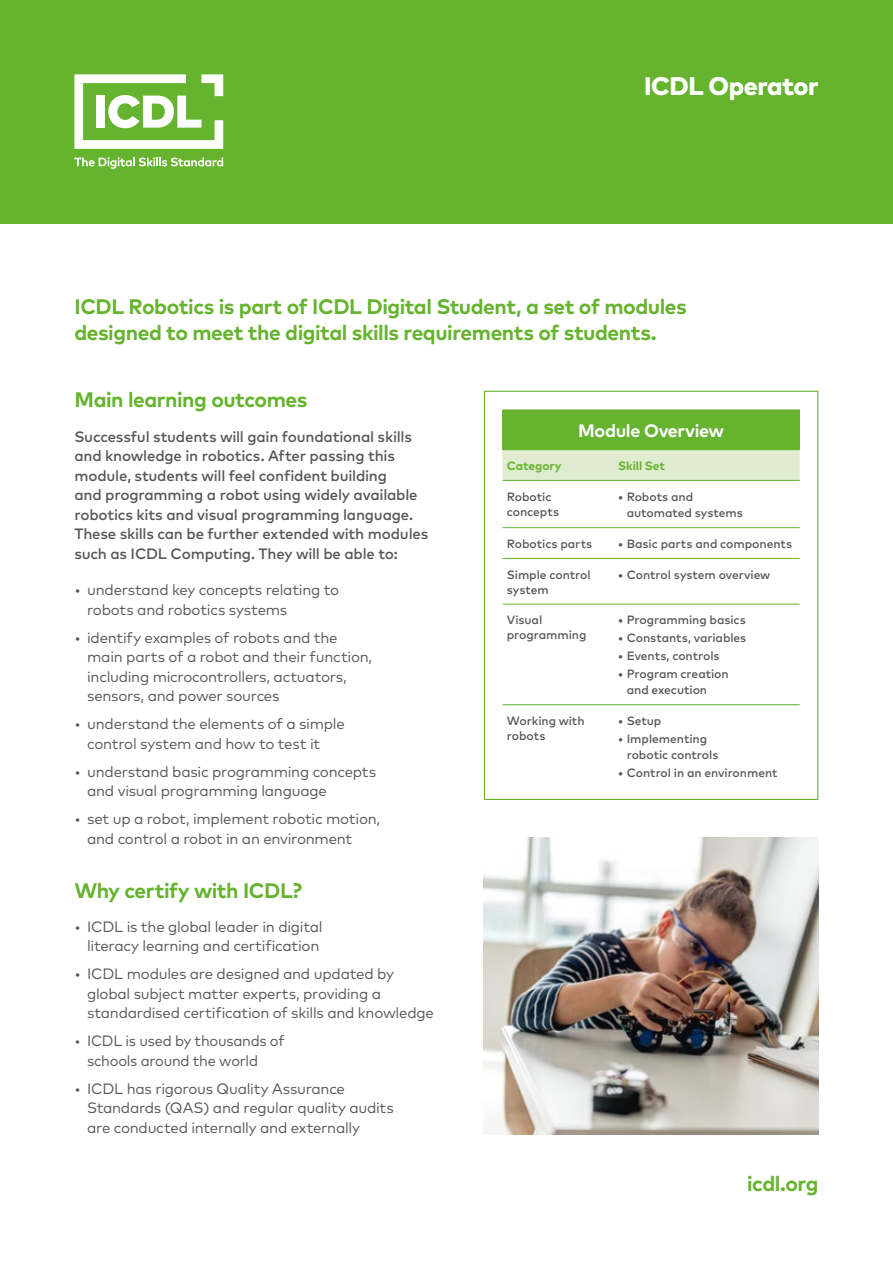
<style>
.page{position:relative;width:893px;height:1263px;background:#fff}
.page>*{position:absolute;margin:0;border:0;box-sizing:border-box;transform-origin:0 0}
.t1{font:800 25.5px "Mark Pro";letter-spacing:-.02em;color:#fff}
.t2{font:700 21px/25.5px "Mark Pro";letter-spacing:-.02em;color:#65b32e}
.t3{font:700 18px "Mark Pro";letter-spacing:-.02em;color:#fff}
.t4{font:15px/19.5px "Mark Pro";letter-spacing:-.015em;color:#575756}
.t5{font:500 15px/19.5px "Mark Pro";letter-spacing:-.015em;color:#575756}
.t6{font:500 12px/15px "Mark Pro";letter-spacing:-.005em;color:#575756}
.t7{font:700 12px "Mark Pro";letter-spacing:-.005em;color:#65b32e}
</style>
<div class="page">
<div style="left:0;top:0;width:893px;height:223px;background:#65b32e"></div>
<svg style="left:74px;top:74px;width:149px;height:75px"></svg>
<svg style="left:74px;top:157px;width:149px;height:12px"></svg>
<div style="left:503px;top:410px;width:297px;height:40px;background:#65b32e"></div>
<div style="left:503px;top:450px;width:297px;height:30px;background:#e0ecd0"></div>
<hr style="left:503px;top:527px;width:111px;height:1px;background:#65b32e">
<hr style="left:614px;top:527px;width:186px;height:1px;background:#65b32e">
<hr style="left:503px;top:558px;width:111px;height:1px;background:#65b32e">
<hr style="left:614px;top:558px;width:186px;height:1px;background:#65b32e">
<hr style="left:503px;top:604px;width:111px;height:1px;background:#65b32e">
<hr style="left:614px;top:604px;width:186px;height:1px;background:#65b32e">
<hr style="left:503px;top:704px;width:111px;height:1px;background:#65b32e">
<hr style="left:503px;top:480px;width:111px;height:1px;background:#65b32e">
<hr style="left:614px;top:480px;width:186px;height:1px;background:#65b32e">
<hr style="left:614px;top:704px;width:186px;height:1px;background:#65b32e">
<div style="left:484px;top:391px;width:334px;height:409px;border:1px solid #65b32e"></div>
<img style="left:484px;top:837px;width:335px;height:298px">
<h1 class="t1" style="left:644px;top:66px;width:176px">ICDL Operator</h1>
<h2 class="t2" style="left:74px;top:292px;width:614px">ICDL Robotics is part of ICDL Digital Student, a set of modules designed to meet the digital skills requirements of students.</h2>
<h2 class="t2" style="left:74px;top:385px;width:235px">Main learning outcomes</h2>
<p class="t5" style="left:74px;top:425px;width:355px">Successful students will gain foundational skills and knowledge in robotics. After passing this module, students will feel confident building<br>and programming a robot using widely available robotics kits and visual programming language.<br>These skills can be further extended with modules such as ICDL Computing. They will be able to:</p>
<p class="t4" style="left:87px;top:579px;width:254px;text-indent:-13px">• understand key concepts relating to robots and robotics systems</p>
<p class="t4" style="left:87px;top:626px;width:287px;text-indent:-13px">• identify examples of robots and the main parts of a robot and their function, including microcontrollers, actuators, sensors, and power sources</p>
<p class="t4" style="left:87px;top:713px;width:259px;text-indent:-13px">• understand the elements of a simple control system and how to test it</p>
<p class="t4" style="left:87px;top:760px;width:291px;text-indent:-13px">• understand basic programming concepts and visual programming language</p>
<p class="t4" style="left:87px;top:808px;width:295px;text-indent:-13px">• set up a robot, implement robotic motion, and control a robot in an environment</p>
<h2 class="t2" style="left:74px;top:875px;width:229px">Why certify with ICDL?</h2>
<p class="t4" style="left:74px;top:916px;width:250px;text-align:right">• ICDL is the global leader in digital literacy learning and certification</p>
<p class="t4" style="left:87px;top:963px;width:348px;text-indent:-13px">• ICDL modules are designed and updated by global subject matter experts, providing a standardised certification of skills and knowledge</p>
<p class="t4" style="left:87px;top:1030px;width:199px;text-indent:-13px">• ICDL is used by thousands of schools around the world</p>
<p class="t4" style="left:87px;top:1078px;width:308px;text-indent:-13px">• ICDL has rigorous Quality Assurance<br>Standards (QAS) and regular quality audits are conducted internally and externally</p>
<p class="t3" style="left:578px;top:417px;width:148px">Module Overview</p>
<p class="t7" style="left:507px;top:456px;width:56px">Category</p>
<p class="t7" style="left:618px;top:456px;width:48px">Skill Set</p>
<p class="t6" style="left:507px;top:488px;width:54px">Robotic concepts</p>
<p class="t6" style="left:627px;top:487px;width:118px;line-height:16.5px;text-indent:-9px">• Robots and automated systems</p>
<p class="t6" style="left:507px;top:535px;width:87px">Robotics parts</p>
<p class="t6" style="left:618px;top:535px;width:176px">• Basic parts and components</p>
<p class="t6" style="left:507px;top:566px;width:85px">Simple control system</p>
<p class="t6" style="left:618px;top:566px;width:154px">• Control system overview</p>
<p class="t6" style="left:507px;top:611px;width:81px">Visual programming</p>
<p class="t6" style="left:618px;top:611px;width:129px">• Programming basics</p>
<p class="t6" style="left:618px;top:629px;width:130px">• Constants, variables</p>
<p class="t6" style="left:618px;top:647px;width:103px">• Events, controls</p>
<p class="t6" style="left:627px;top:664px;width:104px;line-height:16.5px;text-indent:-9px">• Program creation and execution</p>
<p class="t6" style="left:507px;top:712px;width:79px">Working with robots</p>
<p class="t6" style="left:618px;top:712px;width:45px">• Setup</p>
<p class="t6" style="left:627px;top:729px;width:93px;line-height:16.5px;text-indent:-9px">• Implementing robotic controls</p>
<p class="t6" style="left:618px;top:764px;width:161px">• Control in an environment</p>
<h2 class="t2" style="left:747px;top:1169px;width:73px">icdl.org</h2>
</div>
